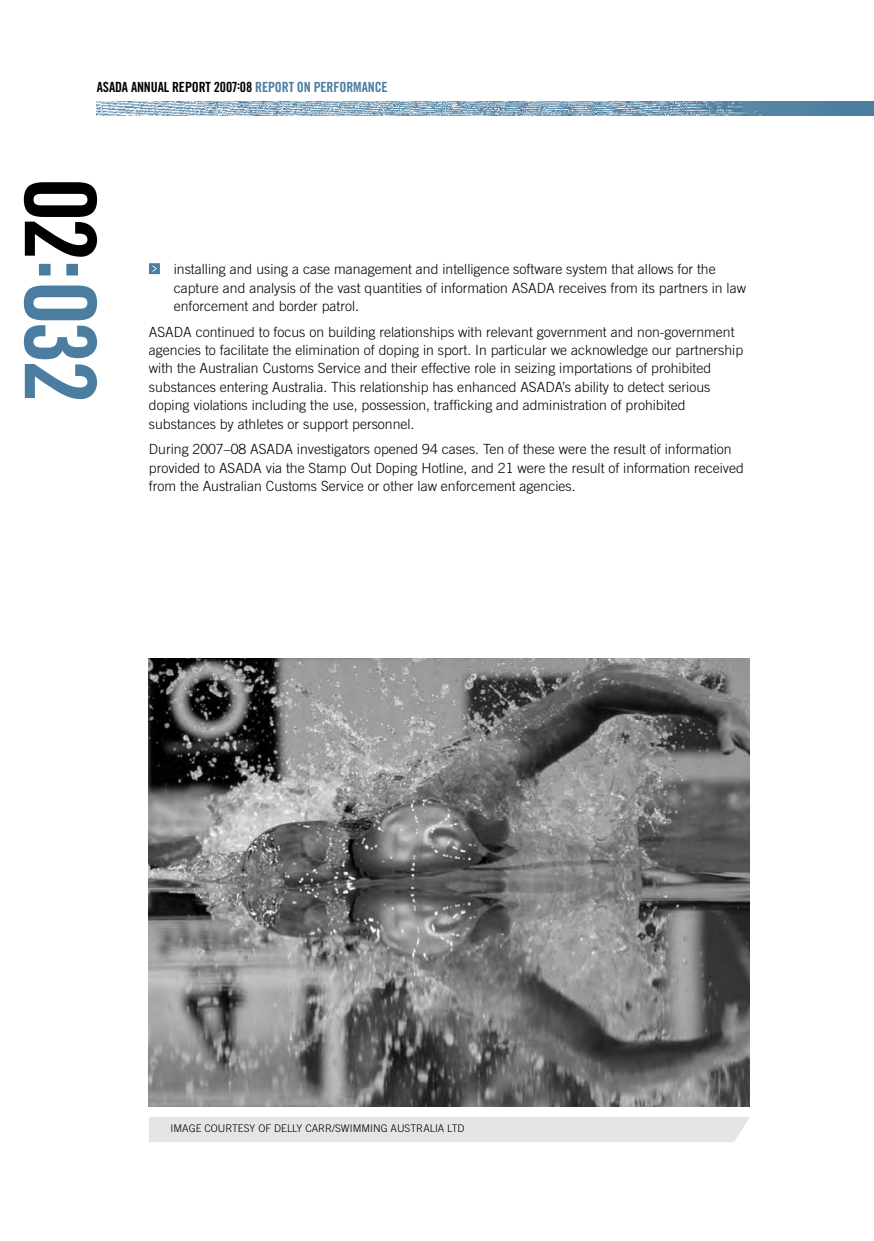
<style>
.page{position:relative;width:874px;height:1241px;background:#fff}
.page>*{position:absolute;margin:0;border:0;box-sizing:border-box;transform-origin:0 0}
.t1{font:98.52px "Trade Gothic Bold Cond Twenty";color:#4a7d9f}
.t2{font:300 14px/18.4px "Trade Gothic";color:#000}
.t3{font:14px "Trade Gothic Bold Cond Twenty";letter-spacing:-.01em;color:#000}
.t4{font:300 10.5px "Trade Gothic";color:#000}
.s1{color:#4a7d9f}
.s2{color:#000}
</style>
<div class="page">
<img style="left:97px;top:102px;width:776px;height:13px">
<svg style="left:149px;top:263px;width:11px;height:11px"></svg>
<img style="left:149px;top:659px;width:600px;height:447px">
<div style="left:149px;top:1117px;width:600px;height:24px;background:#e3e5e6"></div>
<p class="t3" style="left:97px;top:78px;width:278px">ASADA ANNUAL REPORT 2007:08 <span class="s1">REPORT ON PERFORMANCE</span></p>
<h1 class="t1" style="left:120px;top:178px;width:227px;rotate:90deg"><span class="s2">02</span>:032</h1>
<p class="t2" style="left:174px;top:260px;width:573px">installing and using a case management and intelligence software system that allows for the capture and analysis of the vast quantities of information ASADA receives from its partners in law enforcement and border patrol.</p>
<p class="t2" style="left:149px;top:322px;width:595px">ASADA continued to focus on building relationships with relevant government and non-government agencies to facilitate the elimination of doping in sport. In particular we acknowledge our partnership with the Australian Customs Service and their effective role in seizing importations of prohibited substances entering Australia. This relationship has enhanced ASADA’s ability to detect serious doping violations including the use, possession, trafficking and administration of prohibited substances by athletes or support personnel.</p>
<p class="t2" style="left:149px;top:440px;width:596px">During 2007–08 ASADA investigators opened 94 cases. Ten of these were the result of information provided to ASADA via the Stamp Out Doping Hotline, and 21 were the result of information received from the Australian Customs Service or other law enforcement agencies.</p>
<p class="t4" style="left:170px;top:1121px;width:7px">image</p>
<p class="t4" style="left:204px;top:1121px;width:8px">courtesy</p>
<p class="t4" style="left:258px;top:1121px;width:23px">of delly</p>
<p class="t4" style="left:305px;top:1121px;width:8px">carr</p>
<p class="t4" style="left:332px;top:1121px;width:11px">/swimming</p>
<p class="t4" style="left:390px;top:1121px;width:7px">australia</p>
<p class="t4" style="left:447px;top:1121px;width:7px">ltd</p>
</div>
